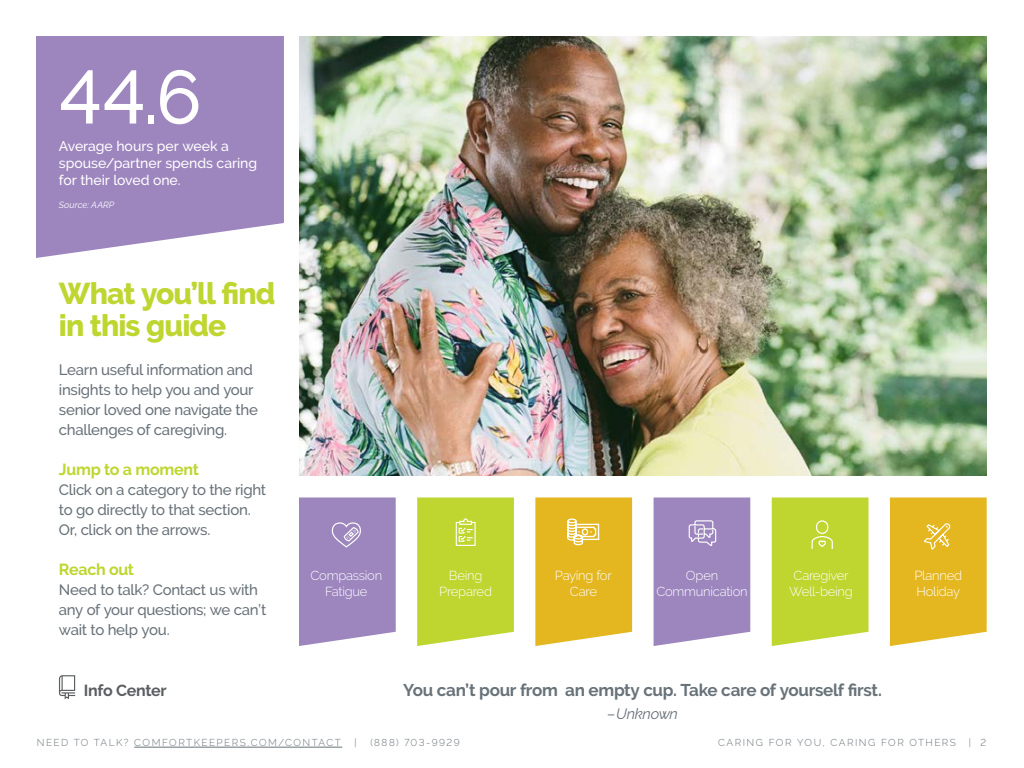
<style>
.page{position:relative;width:1024px;height:768px;background:#fff}
.page>*{position:absolute;margin:0;border:0;box-sizing:border-box;transform-origin:0 0}
.t1{font:500 75px "Raleway";color:#fff}
.t2{font:800 30px/32px "Raleway";letter-spacing:-.03em;color:#bed62f}
.t3{font:700 17px "Raleway";letter-spacing:-.02em;color:#687279}
.t4{font:700 16px "Raleway";letter-spacing:-.02em;color:#bed62f}
.t5{font:700 16px "Raleway";letter-spacing:-.02em;color:#5b5e61}
.t6{font:500 15px/20px "Raleway";letter-spacing:-.02em;color:#687279}
.t7{font:italic 15px "Raleway";letter-spacing:-.02em;color:#687279}
.t8{font:500 14px/17px "Raleway";letter-spacing:-.005em;color:#fff}
.t9{font:300 13px/16px "Raleway";letter-spacing:-.02em;color:#fff;text-align:center}
.t10{font:300 10px "Raleway";letter-spacing:.15em;color:#687279}
.t11{font:italic 9px "Raleway";letter-spacing:.01em;color:#fff}
</style>
<div class="page">
<svg style="left:36px;top:36px;width:248px;height:222px;background:#a48ec3"></svg>
<img style="left:299px;top:36px;width:688px;height:439px">
<svg style="left:299px;top:498px;width:97px;height:148px;background:#a28cc1"></svg>
<svg style="left:417px;top:498px;width:97px;height:148px;background:#c2d83c"></svg>
<svg style="left:535px;top:498px;width:97px;height:148px;background:#e6bc30"></svg>
<div style="left:654px;top:498px;width:96px;height:148px;background:#9d85be"></div>
<div style="left:772px;top:498px;width:96px;height:148px;background:#bed62f"></div>
<svg style="left:890px;top:498px;width:97px;height:148px;background:#e5bb2d"></svg>
<svg style="left:59px;top:675px;width:16px;height:24px"></svg>
<hr style="left:134px;top:747px;width:208px;height:1px;background:#687279">
<h1 class="t1" style="left:59px;top:54px;width:144px">44.6</h1>
<p class="t8" style="left:59px;top:138px;width:200px">Average hours per week a spouse/partner spends caring for their loved one.</p>
<p class="t11" style="left:59px;top:200px;width:57px">Source: AARP</p>
<h2 class="t2" style="left:59px;top:278px;width:218px">What you’ll find in this guide</h2>
<p class="t6" style="left:59px;top:360px;width:200px">Learn useful information and insights to help you and your senior loved one navigate the challenges of caregiving.</p>
<p class="t4" style="left:59px;top:460px;width:141px">Jump to a moment</p>
<p class="t6" style="left:59px;top:480px;width:209px">Click on a category to the right to go directly to that section.<br>Or, click on the arrows.</p>
<p class="t4" style="left:59px;top:560px;width:77px">Reach out</p>
<p class="t6" style="left:59px;top:580px;width:209px">Need to talk? Contact us with any of your questions; we can’t wait to help you.</p>
<p class="t5" style="left:84px;top:682px;width:84px">Info Center</p>
<p class="t9" style="left:311px;top:567px;width:73px">Compassion<br>Fatigue</p>
<p class="t9" style="left:439px;top:567px;width:54px">Being<br>Prepared</p>
<p class="t9" style="left:555px;top:567px;width:58px">Paying for<br>Care</p>
<p class="t9" style="left:656px;top:567px;width:93px">Open<br>Communication</p>
<p class="t9" style="left:789px;top:567px;width:65px">Caregiver<br>Well-being</p>
<p class="t9" style="left:915px;top:567px;width:49px;text-align:left">Planned<br>Holiday</p>
<p class="t3" style="left:403px;top:681px;width:480px">You can’t pour from an empty cup. Take care of yourself first.</p>
<p class="t7" style="left:607px;top:705px;width:73px">–Unknown</p>
<p class="t10" style="left:37px;top:737px;width:305px">NEED TO TALK? COMFORTKEEPERS.COM/CONTACT</p>
<p class="t10" style="left:354px;top:737px;width:4px">|</p>
<p class="t10" style="left:370px;top:737px;width:91px">(888) 703-9929</p>
<p class="t10" style="left:969px;top:737px;width:19px">| 2</p>
<p class="t10" style="left:718px;top:737px;width:239px">CARING FOR YOU, CARING FOR OTHERS</p>
</div>
